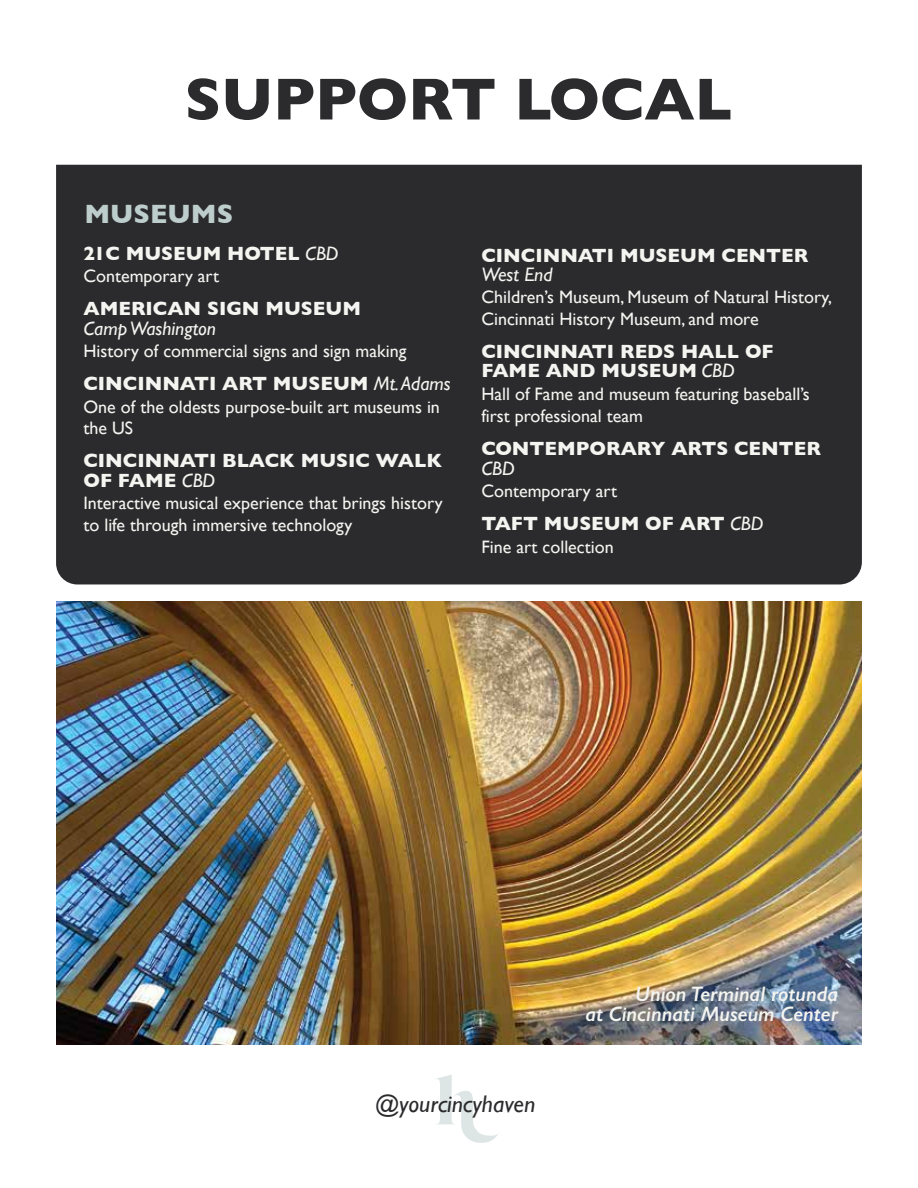
<style>
.page{position:relative;width:918px;height:1188px;background:#fff}
.page>*{position:absolute;margin:0;border:0;box-sizing:border-box;transform-origin:0 0}
.t1{font:700 60px "Gill Sans";color:#2b2b2d}
.t2{font:700 27px "Gill Sans";color:#bdcdcc}
.t3{font:italic 24px "Gill Sans";color:#2b2b2d}
.t4{font:italic 600 21px/19.5px "Gill Sans";color:#f4f4f0;text-align:right}
.t5{font:700 19.5px/19.5px "Gill Sans";color:#f4f4f0}
.t6{font:italic 19.5px "Gill Sans";color:#f4f4f0}
.t7{font:18px/21.6px "Gill Sans";color:#f4f4f0}
.s1{font-weight:400;font-style:italic}
</style>
<div class="page">
<div style="left:56px;top:165px;width:806px;height:419px;background:#2b2b2d"></div>
<img style="left:56px;top:602px;width:806px;height:443px">
<svg style="left:436px;top:1075px;width:62px;height:68px"></svg>
<h1 class="t1" style="left:185px;top:52px;width:549px">SUPPORT LOCAL</h1>
<h2 class="t2" style="left:84px;top:193px;width:150px">MUSEUMS</h2>
<p class="t5" style="left:83px;top:243px;width:257px">21C MUSEUM HOTEL <span class="s1">CBD</span></p>
<p class="t7" style="left:83px;top:265px;width:137px">Contemporary art</p>
<p class="t5" style="left:83px;top:298px;width:279px">AMERICAN SIGN MUSEUM</p>
<p class="t6" style="left:83px;top:317px;width:134px">Camp Washington</p>
<p class="t7" style="left:83px;top:340px;width:324px">History of commercial signs and sign making</p>
<p class="t5" style="left:83px;top:373px;width:369px">CINCINNATI ART MUSEUM <span class="s1">Mt. Adams</span></p>
<p class="t7" style="left:83px;top:396px;width:358px">One of the oldests purpose-built art museums in the US</p>
<p class="t5" style="left:83px;top:451px;width:360px">CINCINNATI BLACK MUSIC WALK<br>OF FAME <span class="s1">CBD</span></p>
<p class="t7" style="left:83px;top:492px;width:361px">Interactive musical experience that brings history to life through immersive technology</p>
<p class="t5" style="left:481px;top:245px;width:329px">CINCINNATI MUSEUM CENTER</p>
<p class="t6" style="left:481px;top:264px;width:73px">West End</p>
<p class="t7" style="left:481px;top:286px;width:352px">Children’s Museum, Museum of Natural History,<br>Cincinnati History Museum, and more</p>
<p class="t5" style="left:481px;top:341px;width:294px">CINCINNATI REDS HALL OF<br>FAME AND MUSEUM <span class="s1">CBD</span></p>
<p class="t7" style="left:481px;top:382px;width:330px;line-height:22.5px">Hall of Fame and museum featuring baseball’s first professional team</p>
<p class="t5" style="left:481px;top:438px;width:341px">CONTEMPORARY ARTS CENTER</p>
<p class="t6" style="left:481px;top:457px;width:35px">CBD</p>
<p class="t7" style="left:481px;top:480px;width:137px">Contemporary art</p>
<p class="t5" style="left:481px;top:513px;width:284px">TAFT MUSEUM OF ART <span class="s1">CBD</span></p>
<p class="t7" style="left:481px;top:535px;width:134px">Fine art collection</p>
<p class="t4" style="left:585px;top:984px;width:254px">Union Terminal rotunda<br>at Cincinnati Museum Center</p>
<h3 class="t3" style="left:375px;top:1090px;width:162px">@yourcincyhaven</h3>
</div>
